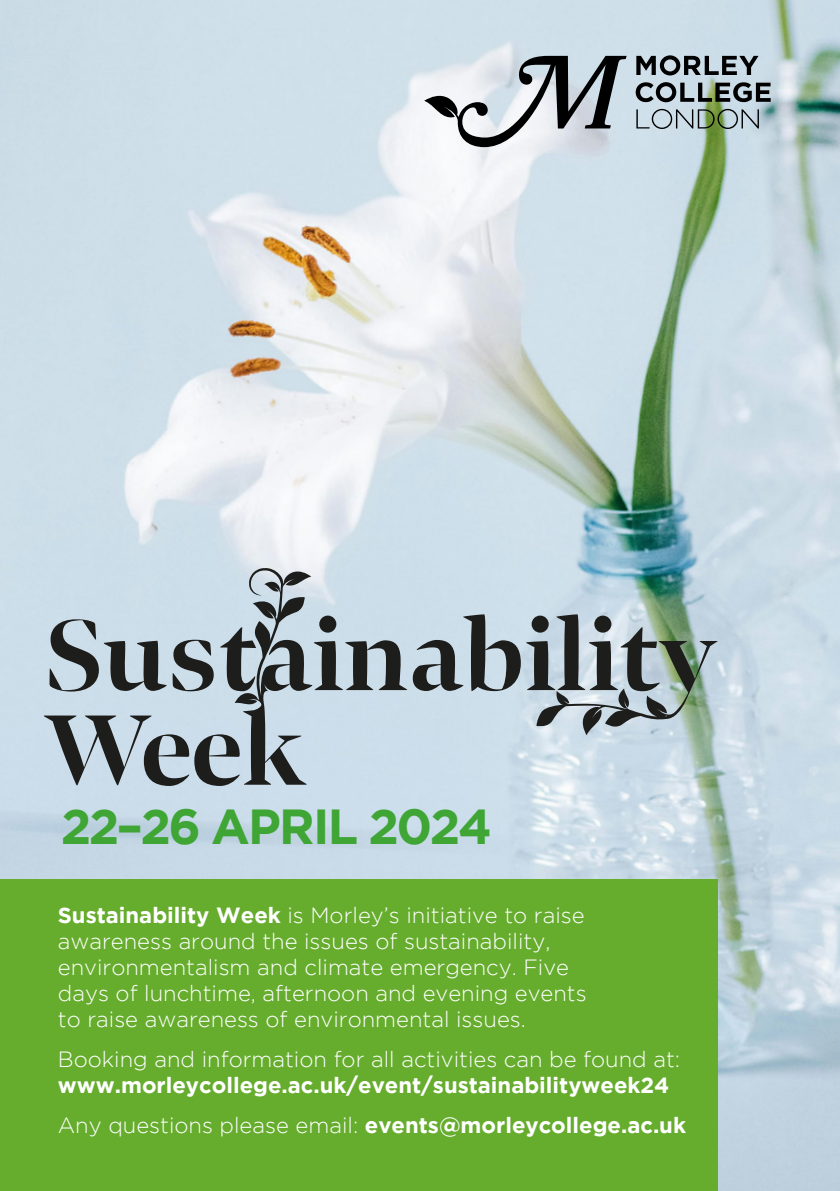
<style>
.page{position:relative;width:840px;height:1191px;background:#fff}
.page>*{position:absolute;margin:0;border:0;box-sizing:border-box;transform-origin:0 0}
.t1{font:700 49px "Gotham";letter-spacing:-.05em;color:#3fa535}
.t2{font:300 22px/26px "Gotham";color:#fff}
.t3{font:700 22px/40px "Gotham";color:#fff}
.s1{font-weight:700}
.s2{font-weight:300}
</style>
<div class="page">
<img style="left:0;top:0;width:839px;height:1191px">
<div style="left:0;top:879px;width:716px;height:312px;background:#66ad2e"></div>
<svg style="left:526px;top:614px;width:191px;height:121px;background:#8f9d9d"></svg>
<svg style="left:44px;top:568px;width:476px;height:218px;background:#abb9c3"></svg>
<svg style="left:635px;top:82px;width:135px;height:20px;background:#6f797b"></svg>
<svg style="left:636px;top:55px;width:122px;height:20px;background:#6f797f"></svg>
<svg style="left:636px;top:109px;width:122px;height:20px;background:#9baba8"></svg>
<svg style="left:424px;top:56px;width:202px;height:91px"></svg>
<h1 class="t1" style="left:61px;top:798px;width:432px">22–26 APRIL 2024</h1>
<p class="t2" style="left:58px;top:901px;width:530px"><span class="s1">Sustainability Week</span> is Morley’s initiative to raise awareness around the issues of sustainability, environmentalism and climate emergency. Five days of lunchtime, afternoon and evening events to raise awareness of environmental issues.</p>
<p class="t2" style="left:58px;top:1045px;width:623px">Booking and information for all activities can be found at:</p>
<p class="t3" style="left:58px;top:1064px;width:629px">www.morleycollege.ac.uk/event/sustainabilityweek24<br><span class="s2">Any questions please email:</span> events@morleycollege.ac.uk</p>
</div>
